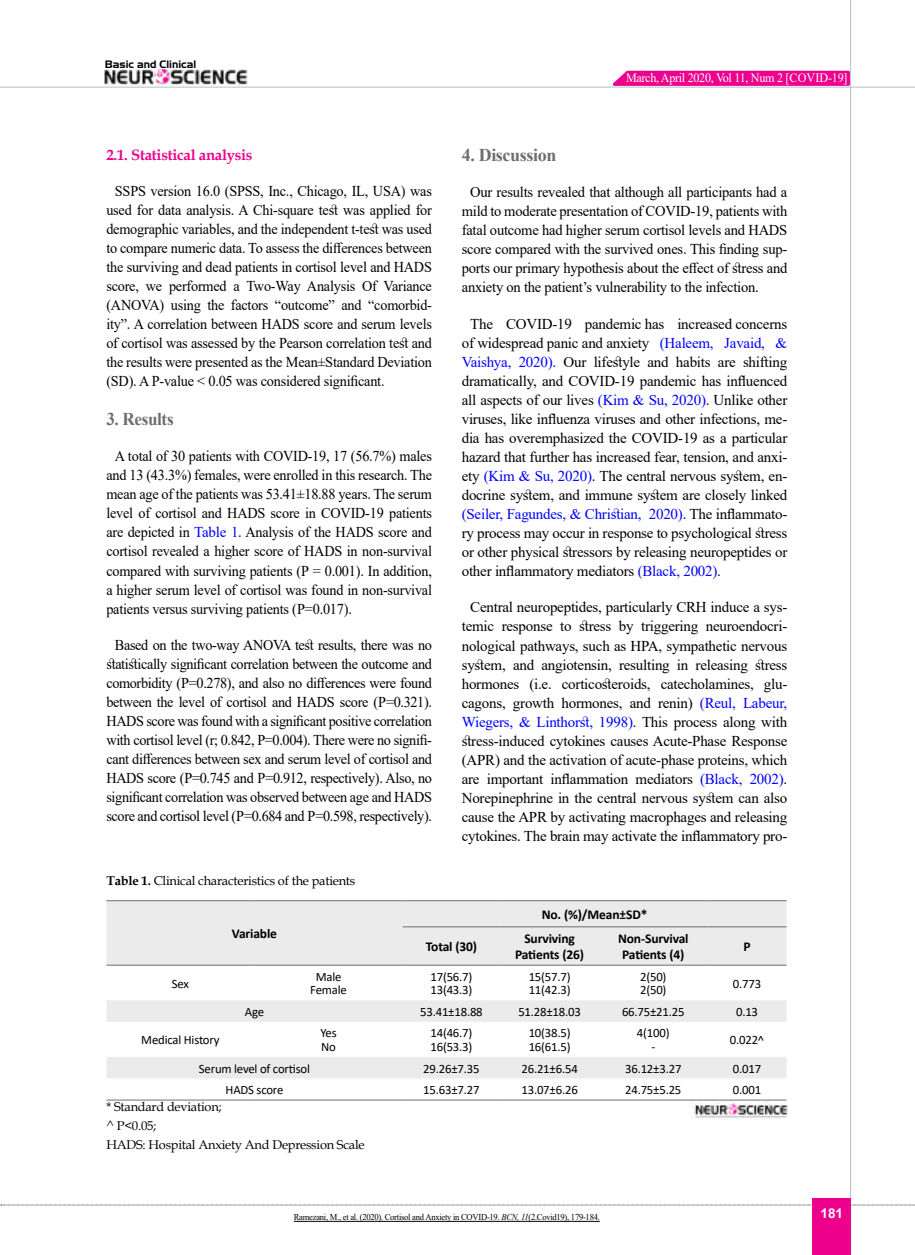
<style>
.page{position:relative;width:915px;height:1255px;background:#fff}
.page>*{position:absolute;margin:0;border:0;box-sizing:border-box;transform-origin:0 0}
.t1{font:700 18px "Times New Roman";letter-spacing:-.02em;color:#6d6e71}
.t2{font:700 18px "Times New Roman";letter-spacing:-.02em;color:#6d6e71;scale:.95 1}
.t3{font:15px/19px "Times New Roman";letter-spacing:-.015em;color:#000;text-align:justify}
.t4{font:15px/19px "Times New Roman";letter-spacing:-.015em;color:#000;text-align:justify;scale:.95 1}
.t5{font:700 15px "Book Antiqua";letter-spacing:-.02em;color:#ec008c}
.t6{font:700 13.5px/16.2px "Calibri";letter-spacing:-.01em;color:#000;text-align:center}
.t7{font:700 13.5px "Arial";color:#fff}
.t8{font:12.75px/13.5px "Calibri";letter-spacing:-.015em;color:#000}
.t9{font:12.75px/18.8px "Book Antiqua";letter-spacing:-.015em;color:#000}
.t10{font:12.75px "Times New Roman";letter-spacing:-.025em;color:#fff;scale:.95 1}
.t11{font:10.5px "Aero Regular SWFTE";color:#000}
.t12{font:9px "Times New Roman";letter-spacing:-.03em;color:#000;scale:.95 1}
.s1{color:#00f}
.s2{font-weight:700}
.s3{font-style:italic}
</style>
<div class="page">
<svg style="left:1px;top:1204px;width:914px;height:1px"></svg>
<hr style="left:849px;top:0;width:1px;height:1254px;background:#c2c4c6">
<hr style="left:0;top:87px;width:914px;height:1px;background:#c2c4c6">
<img style="left:104px;top:69px;width:143px;height:16px">
<div style="left:812px;top:1198px;width:38px;height:56px;background:#ec008c"></div>
<svg style="left:606px;top:69px;width:245px;height:18px;background:#ee32a2"></svg>
<hr style="left:294px;top:1220px;width:305px;height:1px;background:#000">
<svg style="left:106px;top:901px;width:680px;height:177px;fill:#ebebec"></svg>
<hr style="left:106px;top:900px;width:148px;height:1px;background:#6d6e71">
<hr style="left:254px;top:900px;width:148px;height:1px;background:#6d6e71">
<hr style="left:402px;top:900px;width:98px;height:1px;background:#6d6e71">
<hr style="left:500px;top:900px;width:98px;height:1px;background:#6d6e71">
<hr style="left:598px;top:900px;width:109px;height:1px;background:#6d6e71">
<hr style="left:707px;top:900px;width:79px;height:1px;background:#6d6e71">
<hr style="left:402px;top:926px;width:98px;height:1px;background:#6d6e71">
<hr style="left:500px;top:926px;width:98px;height:1px;background:#6d6e71">
<hr style="left:598px;top:926px;width:109px;height:1px;background:#6d6e71">
<hr style="left:707px;top:926px;width:79px;height:1px;background:#6d6e71">
<hr style="left:106px;top:964px;width:148px;height:1px;background:#6d6e71">
<hr style="left:254px;top:964px;width:148px;height:1px;background:#6d6e71">
<hr style="left:402px;top:964px;width:98px;height:1px;background:#6d6e71">
<hr style="left:500px;top:964px;width:98px;height:1px;background:#6d6e71">
<hr style="left:598px;top:964px;width:109px;height:1px;background:#6d6e71">
<hr style="left:707px;top:964px;width:79px;height:1px;background:#6d6e71">
<hr style="left:106px;top:1099px;width:148px;height:1px;background:#6d6e71">
<hr style="left:254px;top:1099px;width:148px;height:1px;background:#6d6e71">
<hr style="left:402px;top:1099px;width:98px;height:1px;background:#6d6e71">
<hr style="left:500px;top:1099px;width:98px;height:1px;background:#6d6e71">
<hr style="left:598px;top:1099px;width:109px;height:1px;background:#6d6e71">
<hr style="left:707px;top:1099px;width:79px;height:1px;background:#6d6e71">
<img style="left:690px;top:1100px;width:97px;height:18px">
<p class="t11" style="left:105px;top:58px;width:93px">Basic and Clinical</p>
<p class="t5" style="left:106px;top:144px;width:148px">2.1. Statistical analysis</p>
<p class="t4" style="left:106px;top:181px;width:344px;text-indent:9px">SSPS version 16.0 (SPSS, Inc., Chicago, IL, USA) was used for data analysis. A Chi-square test was applied for demographic variables, and the independent t-test was used to compare numeric data. To assess the differences between the surviving and dead patients in cortisol level and HADS score, we performed a Two-Way Analysis Of Variance (ANOVA) using the factors “outcome” and “comorbid&shy;ity”. A correlation between HADS score and serum levels of cortisol was assessed by the Pearson correlation test and the results were presented as the Mean±Standard Deviation (SD). A P-value &lt; 0.05 was considered significant.</p>
<p class="t2" style="left:106px;top:406px;width:72px">3. Results</p>
<p class="t4" style="left:106px;top:446px;width:344px;text-indent:9px">A total of 30 patients with COVID-19, 17 (56.7%) males and 13 (43.3%) females, were enrolled in this research. The mean age of the patients was 53.41±18.88 years. The serum level of cortisol and HADS score in COVID-19 patients are depicted in <span class="s1">Table 1</span>. Analysis of the HADS score and cortisol revealed a higher score of HADS in non-survival compared with surviving patients (P = 0.001). In addition, a higher serum level of cortisol was found in non-survival patients versus surviving patients (P=0.017).</p>
<p class="t4" style="left:106px;top:634px;width:344px;text-align:center">Based on the two-way ANOVA test results, there was no statistically significant correlation between the outcome and comorbidity (P=0.278), and also no differences were found between the level of cortisol and HADS score (P=0.321).<br>HADS score was found with a significant positive correlation with cortisol level (r; 0.842, P=0.004). There were no signifi&shy;cant differences between sex and serum level of cortisol and HADS score (P=0.745 and P=0.912, respectively). Also, no significant correlation was observed between age and HADS score and cortisol level (P=0.684 and P=0.598, respectively).</p>
<p class="t9" style="left:106px;top:870px;width:250px"><span class="s2">Table 1.</span> Clinical characteristics of the patients</p>
<p class="t10" style="left:625px;top:69px;width:234px">March, April 2020, Vol 11, Num 2 [COVID-19]</p>
<p class="t1" style="left:461px;top:142px;width:96px">4. Discussion</p>
<p class="t3" style="left:461px;top:182px;width:327px;text-indent:9px">Our results revealed that although all participants had a mild to moderate presentation of COVID-19, patients with fatal outcome had higher serum cortisol levels and HADS score compared with the survived ones. This finding sup&shy;ports our primary hypothesis about the effect of stress and anxiety on the patient’s vulnerability to the infection.</p>
<p class="t3" style="left:461px;top:313px;width:327px;text-indent:9px">The COVID-19 pandemic has increased concerns of widespread panic and anxiety <span class="s1">(Haleem, Javaid, &amp; Vaishya, 2020)</span>. Our lifestyle and habits are shifting dramatically, and COVID-19 pandemic has influenced all aspects of our lives <span class="s1">(Kim &amp; Su, 2020)</span>. Unlike other viruses, like influenza viruses and other infections, me&shy;dia has overemphasized the COVID-19 as a particular hazard that further has increased fear, tension, and anxi&shy;ety <span class="s1">(Kim &amp; Su, 2020)</span>. The central nervous system, en&shy;docrine system, and immune system are closely linked <span class="s1">(Seiler, Fagundes, &amp; Christian, 2020)</span>. The inflammato&shy;ry process may occur in response to psychological stress or other physical stressors by releasing neuropeptides or other inflammatory mediators <span class="s1">(Black, 2002)</span>.</p>
<p class="t3" style="left:461px;top:597px;width:327px;text-align:center">Central neuropeptides, particularly CRH induce a sys&shy;temic response to stress by triggering neuroendocri&shy;nological pathways, such as HPA, sympathetic nervous system, and angiotensin, resulting in releasing stress hormones (i.e. corticosteroids, catecholamines, glu&shy;cagons, growth hormones, and renin) <span class="s1">(Reul, Labeur, Wiegers, &amp; Linthorst, 1998)</span>. This process along with stress-induced cytokines causes Acute-Phase Response (APR) and the activation of acute-phase proteins, which are important inflammation mediators <span class="s1">(Black, 2002)</span>.<br>Norepinephrine in the central nervous system can also cause the APR by activating macrophages and releasing cytokines. The brain may activate the inflammatory pro-</p>
<p class="t6" style="left:541px;top:906px;width:107px">No. (%)/Mean±SD*</p>
<p class="t6" style="left:232px;top:925px;width:47px">Variable</p>
<p class="t6" style="left:425px;top:938px;width:53px">Total (30)</p>
<p class="t6" style="left:515px;top:930px;width:71px">Surviving<br>Patients (26)</p>
<p class="t6" style="left:618px;top:930px;width:72px">Non-Survival<br>Patients (4)</p>
<p class="t6" style="left:743px;top:938px;width:9px">P</p>
<p class="t8" style="left:172px;top:976px;width:19px">Sex</p>
<p class="t8" style="left:310px;top:969px;width:38px;text-align:center">Male<br>Female</p>
<p class="t8" style="left:430px;top:969px;width:43px">17(56.7)<br>13(43.3)</p>
<p class="t8" style="left:528px;top:969px;width:43px">15(57.7)<br>11(42.3)</p>
<p class="t8" style="left:640px;top:969px;width:28px">2(50)<br>2(50)</p>
<p class="t8" style="left:732px;top:976px;width:30px">0.773</p>
<p class="t8" style="left:245px;top:1004px;width:21px">Age</p>
<p class="t8" style="left:420px;top:1004px;width:64px">53.41±18.88</p>
<p class="t8" style="left:518px;top:1004px;width:64px">51.28±18.03</p>
<p class="t8" style="left:621px;top:1004px;width:64px">66.75±21.25</p>
<p class="t8" style="left:735px;top:1004px;width:24px">0.13</p>
<p class="t8" style="left:141px;top:1032px;width:80px">Medical History</p>
<p class="t8" style="left:320px;top:1026px;width:18px">Yes<br>No</p>
<p class="t8" style="left:430px;top:1026px;width:43px">14(46.7)<br>16(53.3)</p>
<p class="t8" style="left:528px;top:1026px;width:43px">10(38.5)<br>16(61.5)</p>
<p class="t8" style="left:636px;top:1026px;width:34px;text-align:center">4(100) -</p>
<p class="t8" style="left:729px;top:1032px;width:36px">0.022^</p>
<p class="t8" style="left:199px;top:1061px;width:113px">Serum level of cortisol</p>
<p class="t8" style="left:423px;top:1061px;width:58px">29.26±7.35</p>
<p class="t8" style="left:521px;top:1061px;width:58px">26.21±6.54</p>
<p class="t8" style="left:625px;top:1061px;width:58px">36.12±3.27</p>
<p class="t8" style="left:732px;top:1061px;width:30px">0.017</p>
<p class="t8" style="left:225px;top:1082px;width:59px">HADS score</p>
<p class="t8" style="left:423px;top:1082px;width:58px">15.63±7.27</p>
<p class="t8" style="left:521px;top:1082px;width:58px">13.07±6.26</p>
<p class="t8" style="left:625px;top:1082px;width:58px">24.75±5.25</p>
<p class="t8" style="left:732px;top:1082px;width:30px">0.001</p>
<p class="t9" style="left:106px;top:1096px;width:260px">* Standard deviation;<br>^ P&lt;0.05;<br>HADS: Hospital Anxiety And Depression Scale</p>
<p class="t12" style="left:294px;top:1210px;width:323px">Ramezani, M., et al. (2020). Cortisol and Anxiety in COVID-19. <span class="s3">BCN, 11</span>(2.Covid19), 179-184.</p>
<p class="t7" style="left:820px;top:1203px;width:24px">181</p>
</div>
